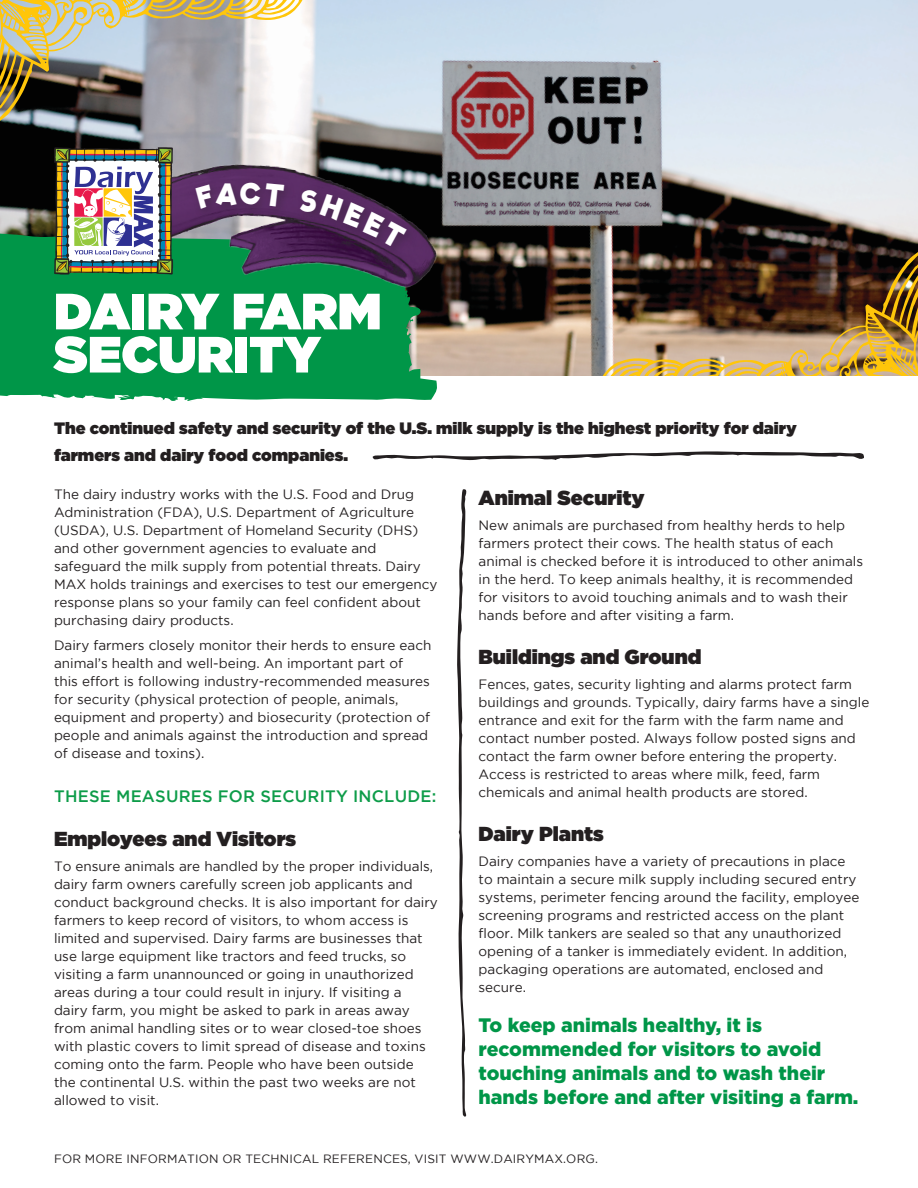
<style>
.page{position:relative;width:918px;height:1188px;background:#fff}
.page>*{position:absolute;margin:0;border:0;box-sizing:border-box;transform-origin:0 0}
.t1{font:900 51px "Gotham";color:#fff}
.Body_Copy{font:900 20.25px "Gotham";color:#231f20}
.Body_Copy-2{font:900 19.5px/24px "Gotham";color:#009648}
.Body_Copy-3{font:900 16.5px/27px "Gotham";color:#231f20}
.Body_Copy-4{font:500 16.5px "Gotham";letter-spacing:.015em;color:#0d9c49}
.Body_Copy-5{font:13.5px/18px "Gotham";color:#231f20}
.Body_Copy-6{font:12px "Gotham";letter-spacing:.015em;color:#231f20}
</style>
<div class="page">
<svg style="left:457px;top:489px;width:10px;height:628px"></svg>
<svg style="left:373px;top:451px;width:491px;height:10px"></svg>
<img style="left:0;top:0;width:918px;height:376px">
<img style="left:600px;top:247px;width:318px;height:129px">
<img style="left:0;top:0;width:303px;height:126px">
<svg style="left:0;top:232px;width:438px;height:170px;background:#109951"></svg>
<img style="left:69px;top:133px;width:393px;height:174px">
<div style="left:190px;top:177px;width:227px;height:80px;background:#231f20;opacity:.36"></div>
<img style="left:54px;top:147px;width:119px;height:127px">
<svg style="left:195px;top:181px;width:89px;height:28px;background:#552b5e"></svg>
<svg style="left:297px;top:186px;width:110px;height:63px;background:#42204a"></svg>
<p class="t1" style="left:54px;top:275px;width:329px">DAIRY FARM</p>
<p class="t1" style="left:54px;top:318px;width:268px">SECURITY</p>
<p class="Body_Copy-3" style="left:54px;top:414px;width:744px">The continued safety and security of the U.S. milk supply is the highest priority for dairy farmers and dairy food companies.</p>
<p class="Body_Copy-5" style="left:54px;top:485px;width:385px">The dairy industry works with the U.S. Food and Drug Administration (FDA), U.S. Department of Agriculture (USDA), U.S. Department of Homeland Security (DHS) and other government agencies to evaluate and safeguard the milk supply from potential threats. Dairy MAX holds trainings and exercises to test our emergency response plans so your family can feel confident about purchasing dairy products.</p>
<p class="Body_Copy-5" style="left:54px;top:636px;width:379px">Dairy farmers closely monitor their herds to ensure each animal’s health and well-being. An important part of<br>this effort is following industry-recommended measures for security (physical protection of people, animals, equipment and property) and biosecurity (protection of people and animals against the introduction and spread of disease and toxins).</p>
<p class="Body_Copy-4" style="left:54px;top:787px;width:384px">THESE MEASURES FOR SECURITY INCLUDE:</p>
<p class="Body_Copy" style="left:54px;top:825px;width:244px">Employees and Visitors</p>
<p class="Body_Copy-5" style="left:54px;top:857px;width:385px">To ensure animals are handled by the proper individuals, dairy farm owners carefully screen job applicants and conduct background checks. It is also important for dairy farmers to keep record of visitors, to whom access is limited and supervised. Dairy farms are businesses that use large equipment like tractors and feed trucks, so visiting a farm unannounced or going in unauthorized areas during a tour could result in injury. If visiting a dairy farm, you might be asked to park in areas away from animal handling sites or to wear closed-toe shoes with plastic covers to limit spread of disease and toxins coming onto the farm. People who have been outside the continental U.S. within the past two weeks are not allowed to visit.</p>
<p class="Body_Copy" style="left:479px;top:484px;width:168px">Animal Security</p>
<p class="Body_Copy-5" style="left:479px;top:516px;width:386px">New animals are purchased from healthy herds to help farmers protect their cows. The health status of each animal is checked before it is introduced to other animals in the herd. To keep animals healthy, it is recommended for visitors to avoid touching animals and to wash their hands before and after visiting a farm.</p>
<p class="Body_Copy" style="left:479px;top:643px;width:224px">Buildings and Ground</p>
<p class="Body_Copy-5" style="left:479px;top:675px;width:392px">Fences, gates, security lighting and alarms protect farm buildings and grounds. Typically, dairy farms have a single entrance and exit for the farm with the farm name and contact number posted. Always follow posted signs and contact the farm owner before entering the property.<br>Access is restricted to areas where milk, feed, farm chemicals and animal health products are stored.</p>
<p class="Body_Copy" style="left:479px;top:820px;width:127px">Dairy Plants</p>
<p class="Body_Copy-5" style="left:479px;top:852px;width:382px">Dairy companies have a variety of precautions in place to maintain a secure milk supply including secured entry systems, perimeter fencing around the facility, employee screening programs and restricted access on the plant floor. Milk tankers are sealed so that any unauthorized opening of a tanker is immediately evident. In addition, packaging operations are automated, enclosed and secure.</p>
<p class="Body_Copy-2" style="left:479px;top:1013px;width:381px">To keep animals healthy, it is recommended for visitors to avoid touching animals and to wash their hands before and after visiting a farm.</p>
<p class="Body_Copy-6" style="left:54px;top:1152px;width:545px">FOR MORE INFORMATION OR TECHNICAL REFERENCES, VISIT WWW.DAIRYMAX.ORG.</p>
</div>
